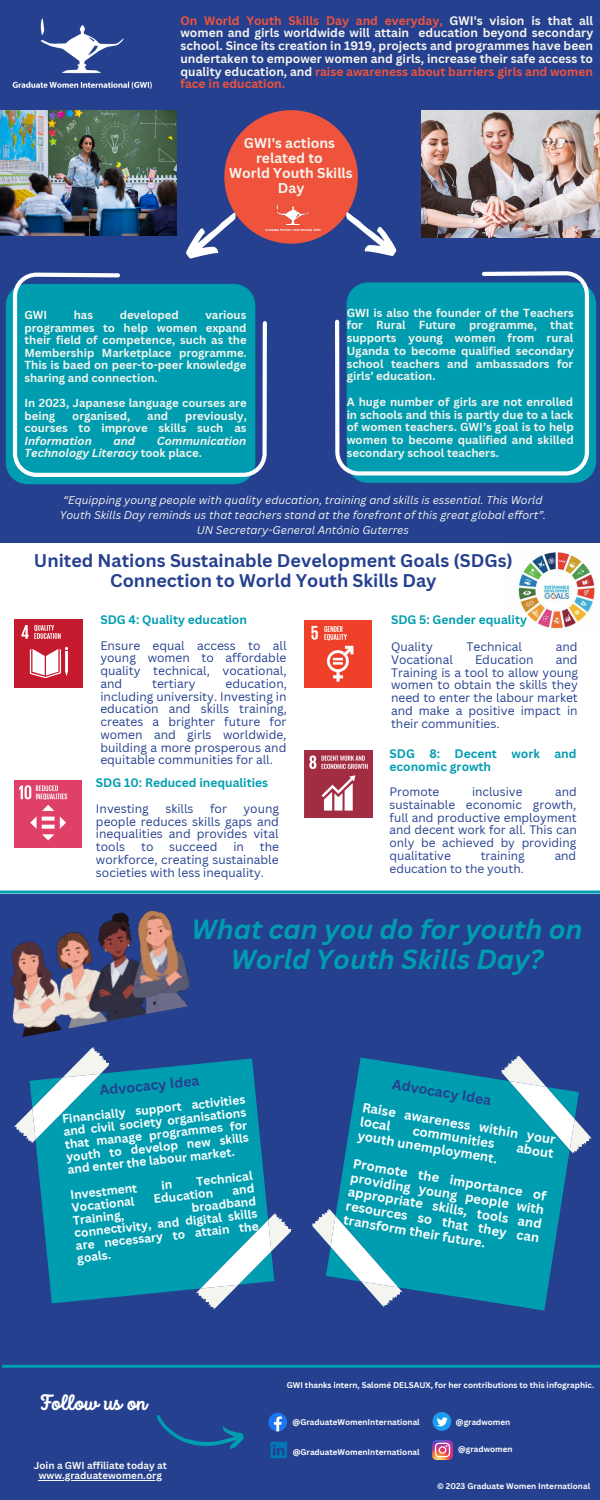
<style>
.page{position:relative;width:600px;height:1500px;background:#25408f}
.page>*{position:absolute;margin:0;border:0;box-sizing:border-box;transform-origin:0 0}
.t1{font:italic 700 26.9px/30px "Canva Sans";color:#009db1;text-align:center}
.t2{font:700 21.6px "Intro Script";color:#fff}
.t3{font:700 17.9px/19.5px "Canva Sans";color:#25408f;text-align:center}
.t4{font:700 14px "Canva Sans";color:#25408f}
.t5{font:700 13.9px/15px "Canva Sans";color:#f5f5ef;text-align:center}
.t6{font:700 13px/14.3px "Canva Sans";color:#fff}
.t7{font:12px/12.8px "Canva Sans";color:#25408f;text-align:justify}
.t8{font:700 12px/12.8px "Canva Sans";color:#f5f5ef;text-align:justify}
.t9{font:700 12px/12.8px "Canva Sans";color:#fff;text-align:justify}
.t10{font:700 12px/12.8px "Canva Sans";color:#009db1}
.t11{font:11.9px/12.8px "Canva Sans";color:#25408f;text-align:justify}
.t12{font:700 11.4px/12.8px "Canva Sans";color:#f5f5ef;text-align:justify}
.t13{font:italic 700 11.4px/12.6px "Canva Sans";color:#f5f5ef}
.t14{font:italic 11px/15px "Canva Sans";color:#f5f5ef;text-align:center}
.t15{font:700 9.9px/10.5px "Canva Sans";color:#f5f5ef;text-align:center}
.t16{font:700 8.1px "Canva Sans";color:#fff}
.s1{color:#f0533b}
.s2{font-style:italic}
.s3{font-style:normal}
</style>
<div class="page">
<svg style="left:186px;top:110px;width:211px;height:149px"></svg>
<svg style="left:352px;top:288px;width:244px;height:195px;background:#0396ae"></svg>
<svg style="left:335px;top:271px;width:254px;height:205px;background:#109ab2"></svg>
<svg style="left:6px;top:289px;width:244px;height:195px;background:#0298af"></svg>
<svg style="left:13px;top:273px;width:254px;height:204px;background:#109bb2"></svg>
<img style="left:422px;top:110px;width:178px;height:128px">
<svg style="left:156px;top:1415px;width:88px;height:34px"></svg>
<svg style="left:271px;top:1442px;width:16px;height:16px"></svg>
<svg style="left:433px;top:1412px;width:18px;height:19px"></svg>
<img style="left:433px;top:1440px;width:19px;height:20px">
<div style="left:0;top:544px;width:600px;height:347px;background:#fff"></div>
<div style="left:15px;top:619px;width:68px;height:69px;background:#c5192d"></div>
<svg style="left:30px;top:647px;width:38px;height:31px"></svg>
<svg style="left:21px;top:625px;width:40px;height:14px"></svg>
<img style="left:304px;top:620px;width:68px;height:68px">
<img style="left:304px;top:750px;width:69px;height:68px">
<img style="left:15px;top:781px;width:67px;height:67px">
<svg style="left:36px;top:1059px;width:232px;height:244px;background:#0394ad"></svg>
<svg style="left:14px;top:1047px;width:95px;height:97px"></svg>
<svg style="left:196px;top:1213px;width:95px;height:97px"></svg>
<svg style="left:336px;top:1057px;width:233px;height:254px;fill:#009db1"></svg>
<svg style="left:501px;top:1055px;width:91px;height:100px"></svg>
<svg style="left:312px;top:1208px;width:91px;height:101px"></svg>
<hr style="left:2px;top:1365px;width:598px;height:3px;background:#009db1">
<hr style="left:0;top:891px;width:600px;height:3px;background:#009db1">
<svg style="left:268px;top:1413px;width:19px;height:18px"></svg>
<img style="left:0;top:121px;width:176px;height:114px">
<img style="left:503px;top:544px;width:97px;height:90px">
<img style="left:10px;top:910px;width:181px;height:127px">
<hr style="left:39px;top:1480px;width:123px;height:1px;background:#f5f5ef">
<img style="left:250px;top:190px;width:86px;height:53px">
<img style="left:0;top:18px;width:192px;height:103px">
<svg style="left:162px;top:1180px;width:10px;height:9px"></svg>
<svg style="left:233px;top:1183px;width:21px;height:12px"></svg>
<p class="t8" style="left:180px;top:14px;width:414px"><span class="s1">On World Youth Skills Day and everyday,</span> GWI's vision is that all women and girls worldwide will attain education beyond secondary school. Since its creation in 1919, projects and programmes have been undertaken to empower women and girls, increase their safe access to quality education, and <span class="s1">raise awareness about barriers girls and women face in education.</span></p>
<p class="t5" style="left:244px;top:135px;width:93px">GWI's actions</p>
<p class="t5" style="left:256px;top:150px;width:68px">related to</p>
<p class="t5" style="left:229px;top:165px;width:125px">World Youth Skills<br>Day</p>
<p class="t12" style="left:347px;top:306px;width:229px">GWI is also the founder of the Teachers for Rural Future programme, that supports young women from rural Uganda to become qualified secondary school teachers and ambassadors for girls’ education.</p>
<p class="t12" style="left:347px;top:395px;width:229px">A huge number of girls are not enrolled in schools and this is partly due to a lack of women teachers. GWI’s goal is to help women to become qualified and skilled secondary school teachers.</p>
<p class="t14" style="left:60px;top:492px;width:488px">“Equipping young people with quality education, training and skills is essential. This World<br>Youth Skills Day reminds us that teachers stand at the forefront of this great global effort”.</p>
<p class="t14" style="left:197px;top:522px;width:214px">UN Secretary-General António Guterres</p>
<p class="t12" style="left:24px;top:308px;width:224px;text-indent:181px">various programmes to help women expand their field of competence, such as the Membership Marketplace programme.<br>This is baed on peer-to-peer knowledge sharing and connection.</p>
<p class="t12" style="left:24px;top:396px;width:224px">In 2023, Japanese language courses are being</p>
<p class="t12" style="left:24px;top:308px;width:24px">GWI</p>
<p class="t12" style="left:74px;top:308px;width:21px">has</p>
<p class="t12" style="left:120px;top:308px;width:61px">developed</p>
<p class="t12" style="left:24px;top:409px;width:224px;text-indent:161px">previously, courses to improve skills such as <span class="s2">Information</span></p>
<p class="t12" style="left:72px;top:409px;width:59px">organised,</p>
<p class="t12" style="left:147px;top:409px;width:22px">and</p>
<p class="t13" style="left:24px;top:434px;width:223px;text-indent:132px">Communication<br>Technology Literacy <span class="s3">took place.</span></p>
<p class="t13" style="left:113px;top:434px;width:23px">and</p>
<p class="t3" style="left:34px;top:551px;width:480px">United Nations Sustainable Development Goals (SDGs)<br>Connection to World Youth Skills Day</p>
<p class="t10" style="left:100px;top:613px;width:148px">SDG 4: Quality education</p>
<p class="t7" style="left:100px;top:639px;width:188px">Ensure equal access to all young women to affordable quality technical, vocational, and</p>
<p class="t10" style="left:391px;top:613px;width:137px">SDG 5: Gender equality</p>
<p class="t7" style="left:391px;top:640px;width:43px">Quality</p>
<p class="t7" style="left:467px;top:640px;width:57px">Technical</p>
<p class="t7" style="left:556px;top:640px;width:23px">and</p>
<p class="t7" style="left:391px;top:653px;width:63px">Vocational</p>
<p class="t7" style="left:475px;top:653px;width:60px">Education</p>
<p class="t7" style="left:391px;top:653px;width:189px;text-indent:165px">and Training is a tool to allow young women to obtain the skills they need to enter the labour market and make a positive impact in their communities.</p>
<p class="t10" style="left:390px;top:747px;width:189px">SDG 8: Decent work and economic growth</p>
<p class="t11" style="left:390px;top:785px;width:51px">Promote</p>
<p class="t11" style="left:472px;top:785px;width:52px">inclusive</p>
<p class="t7" style="left:100px;top:677px;width:188px;text-indent:125px">education, including university. Investing in education and skills training, creates a brighter future for women and girls worldwide, building a more prosperous and equitable communities for all.</p>
<p class="t7" style="left:152px;top:677px;width:45px">tertiary</p>
<p class="t10" style="left:96px;top:776px;width:174px">SDG 10: Reduced inequalities</p>
<p class="t7" style="left:96px;top:802px;width:54px">Investing</p>
<p class="t7" style="left:165px;top:802px;width:30px">skills</p>
<p class="t7" style="left:210px;top:802px;width:19px">for</p>
<p class="t11" style="left:390px;top:785px;width:189px;text-indent:166px">and sustainable economic growth, full and productive employment and decent work for all. This can only be achieved by providing qualitative</p>
<p class="t7" style="left:96px;top:802px;width:185px;text-indent:147px">young people reduces skills gaps and inequalities and provides vital tools</p>
<p class="t7" style="left:96px;top:840px;width:185px;text-indent:164px">the workforce, creating sustainable societies with less inequality.</p>
<p class="t1" style="left:192px;top:914px;width:392px">What can you do for youth on<br>World Youth Skills Day?</p>
<p class="t7" style="left:141px;top:840px;width:14px">to</p>
<p class="t7" style="left:169px;top:840px;width:50px">succeed</p>
<p class="t7" style="left:233px;top:840px;width:12px">in</p>
<p class="t11" style="left:481px;top:849px;width:46px">training</p>
<p class="t11" style="left:555px;top:849px;width:23px">and</p>
<p class="t11" style="left:390px;top:862px;width:136px">education to the youth.</p>
<p class="t4" style="left:98px;top:1081px;width:102px;rotate:-6deg">Advocacy Idea</p>
<p class="t4" style="left:394px;top:1074px;width:102px;rotate:9deg">Advocacy Idea</p>
<p class="t9" style="left:61px;top:1112px;width:185px;rotate:-6deg">Financially support activities and civil society organisations that manage programmes for youth to develop new skills and enter the labour market.</p>
<p class="t9" style="left:70px;top:1188px;width:69px;rotate:-6deg">Investment</p>
<p class="t6" style="left:364px;top:1099px;width:197px;line-height:14.9px;rotate:10deg">Raise awareness within your local</p>
<p class="t6" style="left:414px;top:1122px;width:84px;rotate:10deg">communities</p>
<p class="t6" style="left:359px;top:1127px;width:143px;rotate:10deg">youth unemployment.</p>
<p class="t6" style="left:518px;top:1140px;width:39px;rotate:10deg">about</p>
<p class="t6" style="left:355px;top:1155px;width:198px;text-align:justify;rotate:10deg">Promote the importance of providing young people with appropriate skills, tools and resources so that they can transform their future.</p>
<p class="t9" style="left:196px;top:1175px;width:58px;rotate:-6deg">Technical</p>
<p class="t9" style="left:71px;top:1201px;width:65px;rotate:-6deg">Vocational</p>
<p class="t9" style="left:153px;top:1192px;width:61px;rotate:-6deg">Education</p>
<p class="t9" style="left:72px;top:1214px;width:53px;rotate:-6deg">Training,</p>
<p class="t9" style="left:72px;top:1213px;width:185px;text-indent:119px;rotate:-6deg">broadband connectivity, and digital skills are necessary to attain the goals.</p>
<p class="t2" style="left:40px;top:1394px;width:109px">Follow us on</p>
<p class="t15" style="left:34px;top:1459px;width:135px">Join a GWI affiliate today at www.graduatewomen.org</p>
<p class="t16" style="left:287px;top:1379px;width:309px">GWI thanks intern, Salomé DELSAUX, for her contributions to this infographic.</p>
<p class="t16" style="left:293px;top:1417px;width:129px">@GraduateWomenInternational</p>
<p class="t16" style="left:293px;top:1446px;width:128px">@GraduateWomenInternational</p>
<p class="t16" style="left:456px;top:1416px;width:56px">@gradwomen</p>
<p class="t16" style="left:458px;top:1443px;width:56px">@gradwomen</p>
<p class="t16" style="left:437px;top:1480px;width:154px">© 2023 Graduate Women International</p>
</div>
